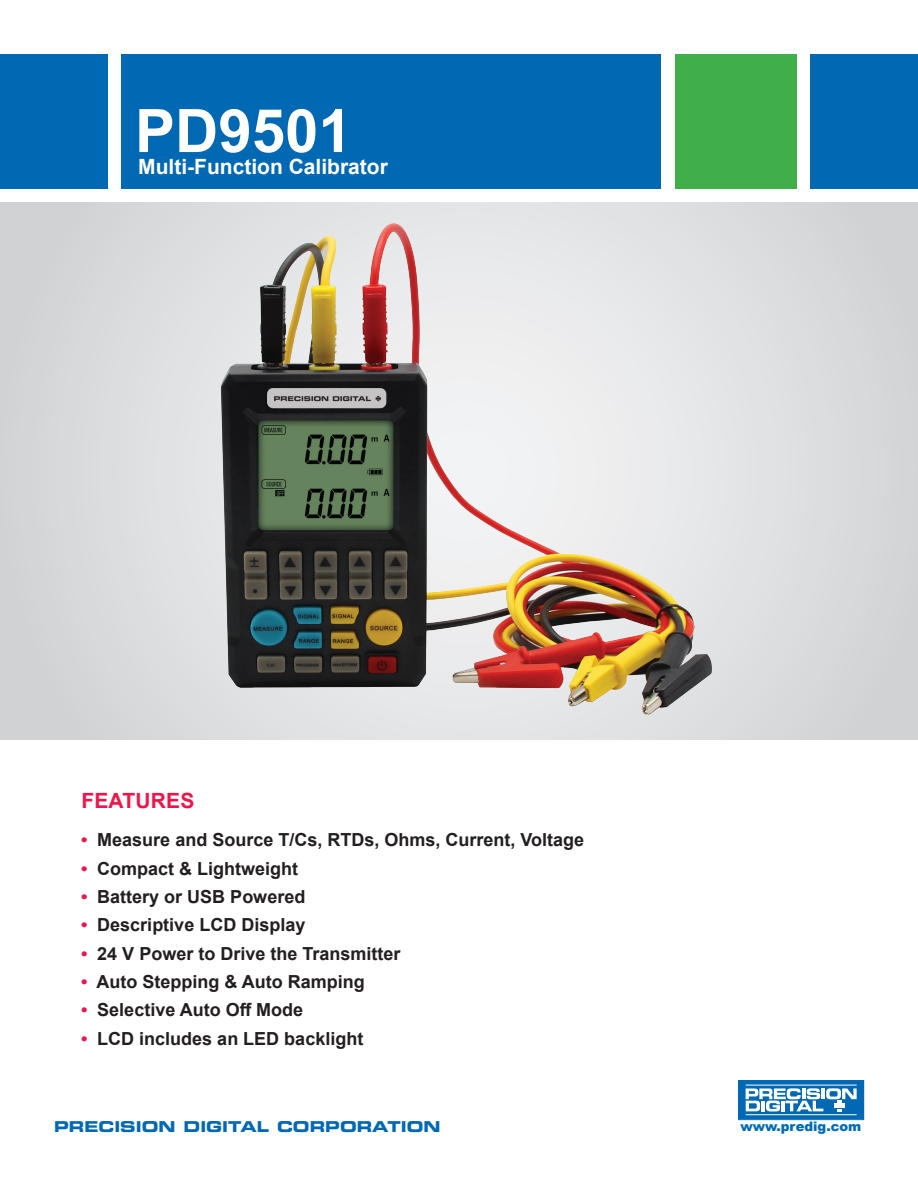
<style>
.page{position:relative;width:918px;height:1188px;background:#fff}
.page>*{position:absolute;margin:0;border:0;box-sizing:border-box;transform-origin:0 0}
.t1{font:700 60px "Arial";color:#fff}
.t2{font:700 21px "Arial";color:#fff}
.t3{font:700 21px "Arial";letter-spacing:.01em;color:#ed164b}
.t4{font:700 18px "Arial";color:#231f20}
.t5{font:15px "Eurostile LT Std Bold Ex 2";color:#0168b3}
.t6{font:900 13.2px "Arial";color:#006bb6}
.s1{color:#ed164b}
</style>
<div class="page">
<div style="left:0;top:202px;width:918px;height:537px;background:#dadbdd"></div>
<svg style="left:740px;top:1082px;width:122px;height:36px;background:#1172b8"></svg>
<div style="left:738px;top:1080px;width:126px;height:40px;border:1px solid #006bb6"></div>
<hr style="left:746px;top:1085px;width:111px;height:1px;background:#fff">
<hr style="left:746px;top:1114px;width:111px;height:1px;background:#fff">
<svg style="left:746px;top:1088px;width:111px;height:23px"></svg>
<div style="left:675px;top:54px;width:121px;height:135px;background:#40ae49"></div>
<div style="left:122px;top:54px;width:540px;height:135px;background:#0168b3"></div>
<div style="left:0;top:54px;width:108px;height:135px;background:#0168b3"></div>
<div style="left:810px;top:54px;width:108px;height:135px;background:#0168b3"></div>
<img style="left:209px;top:221px;width:503px;height:504px">
<h1 class="t1" style="left:135px;top:89px;width:218px">PD9501</h1>
<p class="t2" style="left:138px;top:152px;width:251px">Multi-Function Calibrator</p>
<p class="t3" style="left:81px;top:786px;width:115px">FEATURES</p>
<p class="t4" style="left:81px;top:827px;width:505px"><span class="s1">•</span> Measure and Source T/Cs, RTDs, Ohms, Current, Voltage</p>
<p class="t4" style="left:81px;top:856px;width:219px"><span class="s1">•</span> Compact &amp; Lightweight</p>
<p class="t4" style="left:81px;top:884px;width:226px"><span class="s1">•</span> Battery or USB Powered</p>
<p class="t4" style="left:81px;top:912px;width:226px"><span class="s1">•</span> Descriptive LCD Display</p>
<p class="t4" style="left:81px;top:941px;width:321px"><span class="s1">•</span> 24 V Power to Drive the Transmitter</p>
<p class="t4" style="left:81px;top:969px;width:285px"><span class="s1">•</span> Auto Stepping &amp; Auto Ramping</p>
<p class="t4" style="left:81px;top:997px;width:224px"><span class="s1">•</span> Selective Auto Off Mode</p>
<p class="t4" style="left:81px;top:1026px;width:284px"><span class="s1">•</span> LCD includes an LED backlight</p>
<p class="t5" style="left:54px;top:1116px;width:388px">PRECISION DIGITAL CORPORATION</p>
<p class="t6" style="left:740px;top:1117px;width:122px">www.predig.com</p>
</div>
